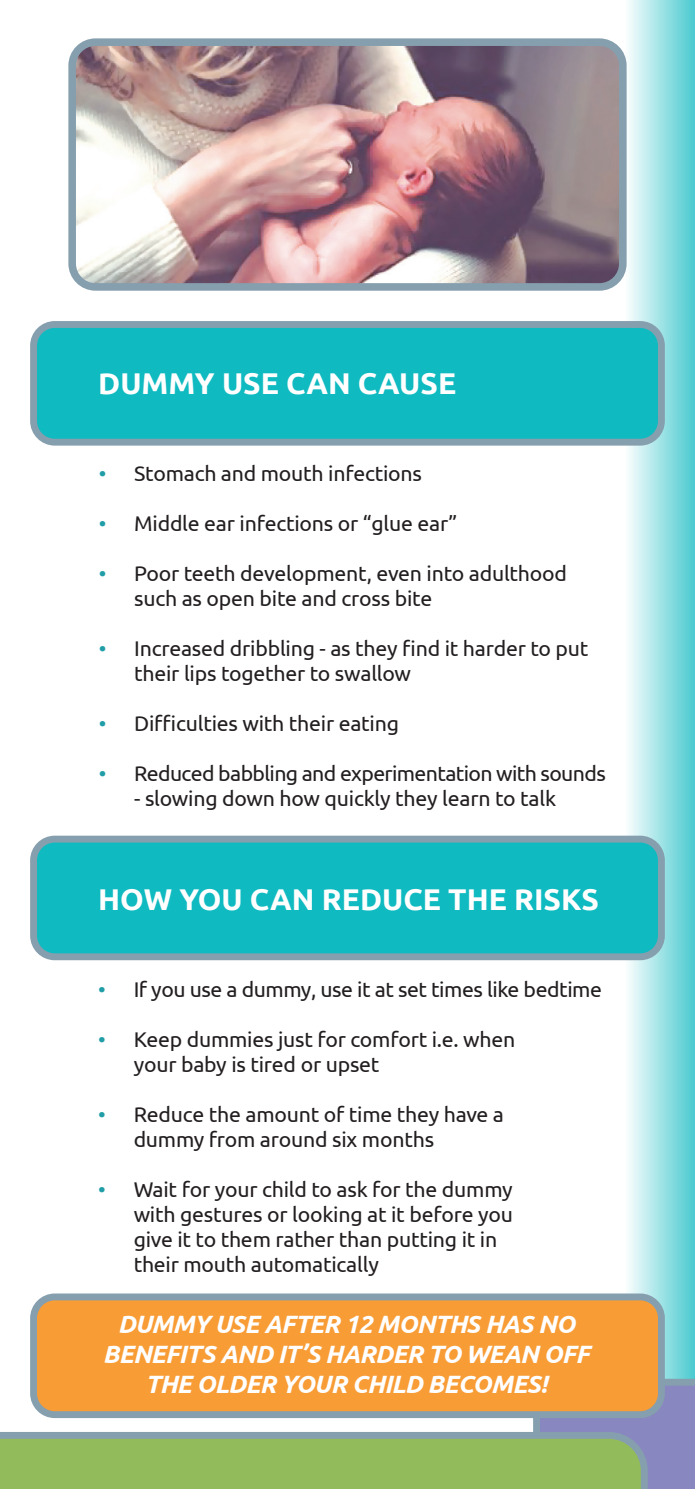
<style>
.page{position:relative;width:695px;height:1489px;background:#fff}
.page>*{position:absolute;margin:0;border:0;box-sizing:border-box;transform-origin:0 0}
.Menu_Item_-_Align_Ce{font:700 30px "Ubuntu";color:#fff}
.Menu_Item_-_Align_Ce-2{font:italic 700 25px/30px "Ubuntu";letter-spacing:-.025em;color:#fff;text-align:center}
.Menu_Item_-_Align_Ce-3{font:21.25px/25px "Ubuntu";letter-spacing:-.01em;color:#231f20}
.Menu_Item_-_Align_Ce-4{font:21.25px "Ubuntu";letter-spacing:-.03em;color:#231f20}
.s1{color:#209da6}
</style>
<div class="page">
<div style="left:624px;top:0;width:70px;height:1488px;background:linear-gradient(to right,#fdfdfd,#50ccd1)"></div>
<svg style="left:0;top:1378px;width:694px;height:110px"></svg>
<div style="left:34px;top:1296px;width:627px;height:118px;background:#f89c36;border-radius:21px"></div>
<div style="left:30px;top:1293px;width:634px;height:124px;border:7px solid #869fae;border-radius:21px"></div>
<div style="left:34px;top:324px;width:627px;height:118px;background:#0fbac1;border-radius:21px"></div>
<div style="left:30px;top:321px;width:634px;height:124px;border:7px solid #869fae;border-radius:21px"></div>
<div style="left:34px;top:839px;width:627px;height:117px;background:#0fbac1;border-radius:21px"></div>
<div style="left:30px;top:835px;width:634px;height:125px;border:7px solid #869fae;border-radius:21px"></div>
<img style="left:77px;top:47px;width:540px;height:235px">
<div style="left:68px;top:38px;width:558px;height:253px;border:8px solid #869fae;border-radius:23px"></div>
<p class="Menu_Item_-_Align_Ce" style="left:98px;top:365px;width:359px">DUMMY USE CAN CAUSE</p>
<p class="Menu_Item_-_Align_Ce-3" style="left:99px;top:460px;width:325px"><span class="s1">•</span> Stomach and mouth infections</p>
<p class="Menu_Item_-_Align_Ce-3" style="left:99px;top:510px;width:360px"><span class="s1">•</span> Middle ear infections or “glue ear”</p>
<p class="Menu_Item_-_Align_Ce-3" style="left:134px;top:560px;width:434px;text-indent:-35px"><span class="s1">•</span> Poor teeth development, even into adulthood such as open bite and cross bite</p>
<p class="Menu_Item_-_Align_Ce-3" style="left:134px;top:635px;width:455px;text-indent:-35px"><span class="s1">•</span> Increased dribbling - as they find it harder to put their lips together to swallow</p>
<p class="Menu_Item_-_Align_Ce-3" style="left:99px;top:710px;width:302px"><span class="s1">•</span> Difficulties with their eating</p>
<p class="Menu_Item_-_Align_Ce-4" style="left:99px;top:760px;width:508px"><span class="s1">•</span> Reduced babbling and experimentation with sounds</p>
<p class="Menu_Item_-_Align_Ce-3" style="left:134px;top:785px;width:423px">- slowing down how quickly they learn to talk</p>
<p class="Menu_Item_-_Align_Ce" style="left:98px;top:880px;width:502px">HOW YOU CAN REDUCE THE RISKS</p>
<p class="Menu_Item_-_Align_Ce-3" style="left:98px;top:976px;width:505px"><span class="s1">•</span> If you use a dummy, use it at set times like bedtime</p>
<p class="Menu_Item_-_Align_Ce-3" style="left:134px;top:1026px;width:383px;text-indent:-35px"><span class="s1">•</span> Keep dummies just for comfort i.e. when your baby is tired or upset</p>
<p class="Menu_Item_-_Align_Ce-3" style="left:134px;top:1101px;width:372px;text-indent:-35px"><span class="s1">•</span> Reduce the amount of time they have a dummy from around six months</p>
<p class="Menu_Item_-_Align_Ce-3" style="left:134px;top:1176px;width:380px;text-indent:-35px"><span class="s1">•</span> Wait for your child to ask for the dummy with gestures or looking at it before you give it to them rather than putting it in their mouth automatically</p>
<p class="Menu_Item_-_Align_Ce-2" style="left:103px;top:1308px;width:488px">DUMMY USE AFTER 12 MONTHS HAS NO<br>BENEFITS AND IT’S HARDER TO WEAN OFF<br>THE OLDER YOUR CHILD BECOMES!</p>
</div>
